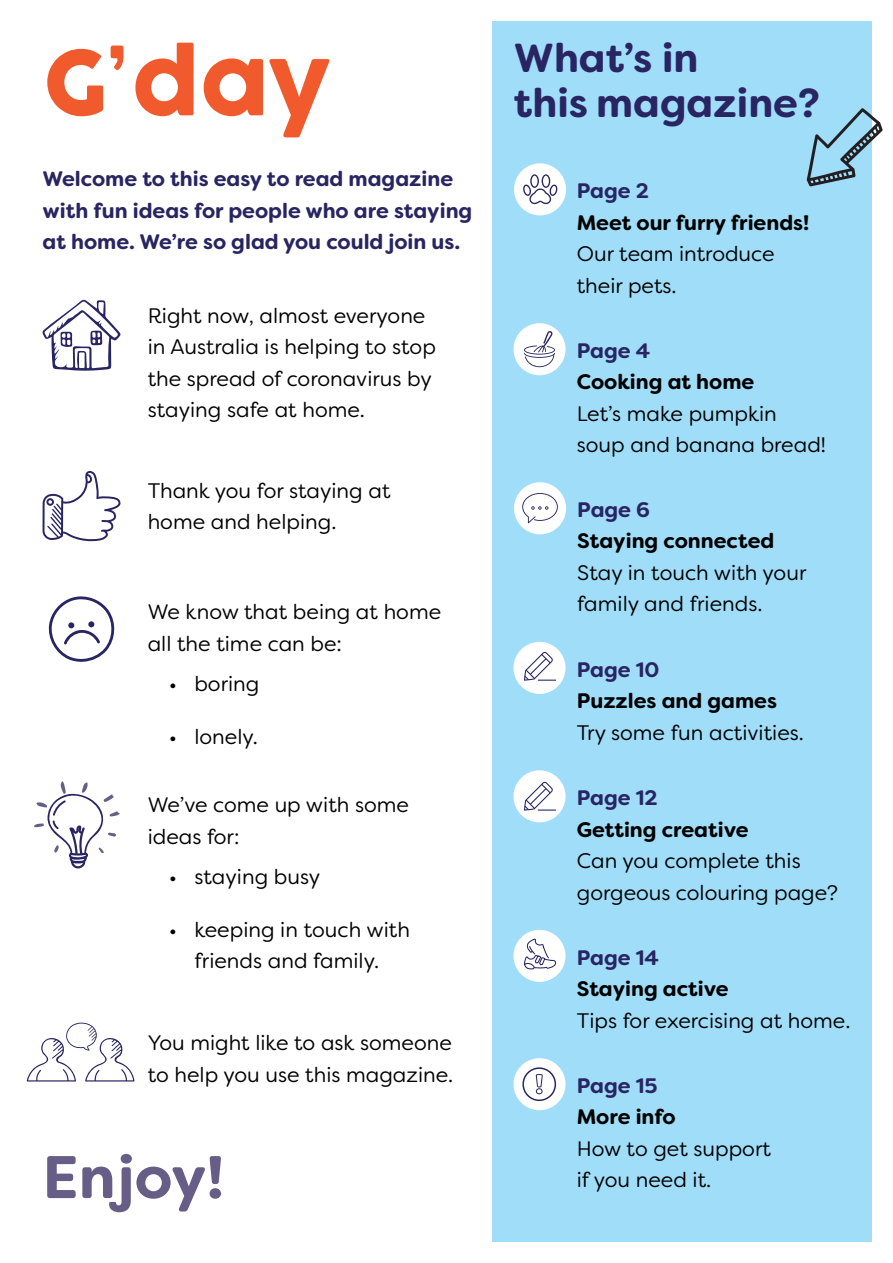
<style>
.page{position:relative;width:893px;height:1263px;background:#fff}
.page>*{position:absolute;margin:0;border:0;box-sizing:border-box;transform-origin:0 0}
.Heading_1{font:100 213px "Cocogoose Pro";color:#f15a2c}
.Heading_1-2{font:88.2px "Cocogoose Pro";color:#f15a2c}
.t1{font:700 60px "Filson Soft";color:#665e87}
.Heading_2{font:700 40.5px/45px "Filson Soft";color:#292562}
.t2{font:21px/31.5px "Filson Soft";color:#000}
.t3{font:700 21px/31.5px "Filson Soft";color:#292562}
.s1{font-weight:700}
</style>
<div class="page">
<div style="left:493px;top:21px;width:379px;height:1221px;background:#9fddf9"></div>
<div style="left:513px;top:642px;width:53px;height:52px;background:#fff;border-radius:50%"></div>
<svg style="left:524px;top:652px;width:32px;height:29px"></svg>
<div style="left:513px;top:770px;width:53px;height:52px;background:#fff;border-radius:50%"></div>
<svg style="left:524px;top:781px;width:32px;height:30px"></svg>
<div style="left:513px;top:930px;width:53px;height:52px;background:#fff;border-radius:50%"></div>
<svg style="left:524px;top:938px;width:33px;height:32px"></svg>
<div style="left:513px;top:1058px;width:53px;height:52px;background:#fff;border-radius:50%"></div>
<svg style="left:535px;top:1074px;width:8px;height:21px"></svg>
<div style="left:522px;top:1067px;width:34px;height:34px;border:1px solid #292562;border-radius:50%"></div>
<svg style="left:807px;top:108px;width:76px;height:78px"></svg>
<svg style="left:34px;top:781px;width:86px;height:88px"></svg>
<svg style="left:43px;top:471px;width:78px;height:70px"></svg>
<svg style="left:42px;top:299px;width:79px;height:72px"></svg>
<svg style="left:48px;top:596px;width:67px;height:66px"></svg>
<div style="left:514px;top:163px;width:52px;height:52px;background:#fff;border-radius:50%"></div>
<svg style="left:523px;top:174px;width:35px;height:30px"></svg>
<div style="left:513px;top:323px;width:53px;height:52px;background:#fff;border-radius:50%"></div>
<svg style="left:524px;top:331px;width:31px;height:36px"></svg>
<div style="left:514px;top:482px;width:52px;height:52px;background:#fff;border-radius:50%"></div>
<svg style="left:522px;top:493px;width:36px;height:30px"></svg>
<svg style="left:27px;top:1023px;width:107px;height:59px"></svg>
<h1 class="Heading_1-2" style="left:43px;top:29px;width:290px">G day</h1>
<h1 class="Heading_1" style="left:95px;top:-13px;width:52px">’</h1>
<p class="t3" style="left:43px;top:163px;width:431px">Welcome to this easy to read magazine with fun ideas for people who are staying at home. We’re so glad you could join us.</p>
<p class="t2" style="left:148px;top:299px;width:290px">Right now, almost everyone in Australia is helping to stop the spread of coronavirus by staying safe at home.</p>
<p class="t2" style="left:148px;top:475px;width:244px">Thank you for staying at home and helping.</p>
<p class="t2" style="left:148px;top:596px;width:295px">We know that being at home all the time can be:</p>
<p class="t2" style="left:169px;top:667px;width:92px">• boring</p>
<p class="t2" style="left:169px;top:720px;width:91px">• lonely.</p>
<p class="t2" style="left:148px;top:789px;width:263px">We’ve come up with some ideas for:</p>
<p class="t2" style="left:169px;top:861px;width:153px">• staying busy</p>
<p class="t2" style="left:169px;top:913px;width:243px;text-align:center">• keeping in touch with friends and family.</p>
<p class="t2" style="left:148px;top:1027px;width:307px">You might like to ask someone to help you use this magazine.</p>
<p class="t1" style="left:43px;top:1138px;width:183px">Enjoy!</p>
<h2 class="Heading_2" style="left:514px;top:35px;width:307px">What’s in<br>this magazine?</h2>
<p class="t3" style="left:577px;top:175px;width:74px">Page 2</p>
<p class="t2" style="left:577px;top:206px;width:234px"><span class="s1">Meet our furry friends!<br></span>Our team introduce their pets.</p>
<p class="t3" style="left:577px;top:335px;width:75px">Page 4</p>
<p class="t2" style="left:577px;top:366px;width:251px"><span class="s1">Cooking at home<br></span>Let’s make pumpkin soup and banana bread!</p>
<p class="t3" style="left:577px;top:494px;width:74px">Page 6</p>
<p class="t2" style="left:577px;top:525px;width:231px"><span class="s1">Staying connected<br></span>Stay in touch with your family and friends.</p>
<p class="t3" style="left:577px;top:653px;width:84px">Page 10</p>
<p class="t2" style="left:577px;top:685px;width:229px"><span class="s1">Puzzles and games<br></span>Try some fun activities.</p>
<p class="t3" style="left:577px;top:782px;width:82px">Page 12</p>
<p class="t2" style="left:577px;top:813px;width:263px"><span class="s1">Getting creative<br></span>Can you complete this gorgeous colouring page?</p>
<p class="t3" style="left:577px;top:941px;width:84px">Page 14</p>
<p class="t2" style="left:577px;top:973px;width:275px"><span class="s1">Staying active<br></span>Tips for exercising at home.</p>
<p class="t3" style="left:577px;top:1070px;width:82px">Page 15</p>
<p class="t2" style="left:577px;top:1101px;width:196px"><span class="s1">More info<br></span>How to get support if you need it.</p>
</div>
